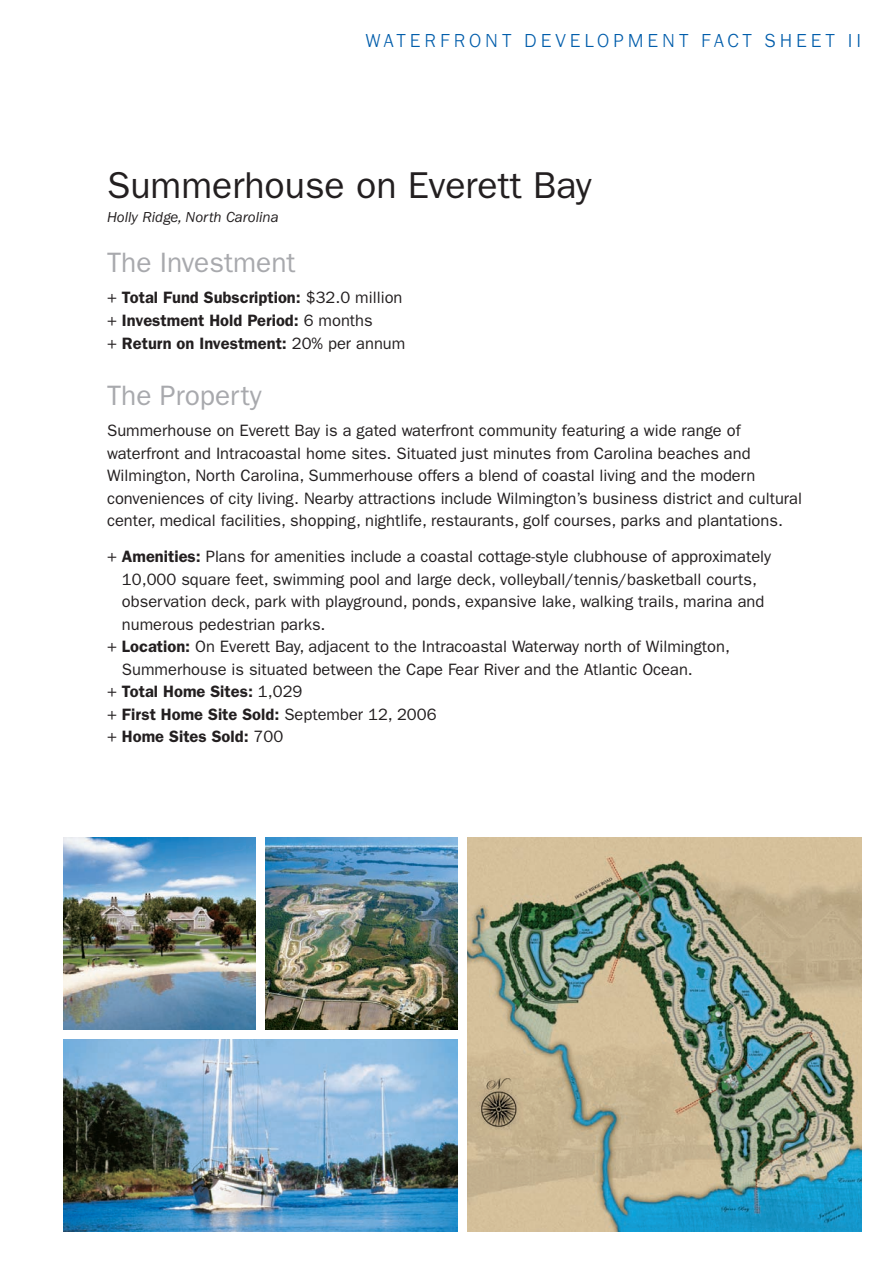
<style>
.page{position:relative;width:893px;height:1263px;background:#fff}
.page>*{position:absolute;margin:0;border:0;box-sizing:border-box;transform-origin:0 0}
.t1{font:37.5px "Franklin Gothic";color:#231f20}
.t2{font:28.2px "Franklin Gothic";color:#a8a9ad}
.t3{font:300 19.5px "Franklin Got URWTOT";letter-spacing:.2em;color:#015dab}
.t4{font:16.5px/22.5px "Franklin Gothic";color:#231f20}
.t5{font:600 16.5px/22.5px "Franklin Gothic";color:#231f20}
.t6{font:italic 15px "Franklin Gothic";color:#231f20}
.s1{font-weight:400}
.s2{font-weight:600}
</style>
<div class="page">
<img style="left:468px;top:838px;width:393px;height:393px">
<img style="left:64px;top:838px;width:191px;height:191px">
<img style="left:266px;top:838px;width:191px;height:191px">
<img style="left:64px;top:1040px;width:393px;height:191px">
<p class="t3" style="left:365px;top:29px;width:235px">WAT ERFRONT DEVELOPM</p>
<p class="t3" style="left:647px;top:29px;width:93px">ENT FACT</p>
<p class="t3" style="left:765px;top:29px;width:98px">SHEET II</p>
<h1 class="t1" style="left:107px;top:164px;width:486px">Summerhouse on Everett Bay</h1>
<p class="t6" style="left:107px;top:209px;width:173px">Holly Ridge, North Carolina</p>
<h2 class="t2" style="left:107px;top:246px;width:190px">The I nvestment</h2>
<p class="t5" style="left:107px;top:287px;width:300px"><span class="s1">+</span> Total Fund Subscription: <span class="s1">$32.0 million +</span> Investment Hold Period: <span class="s1">6 months<br>+</span> Return on Investment: <span class="s1">20% per annum</span></p>
<h2 class="t2" style="left:107px;top:379px;width:156px">The Property</h2>
<p class="t4" style="left:107px;top:419px;width:696px">Summerhouse on Everett Bay is a gated waterfront community featuring a wide range of waterfront and I ntracoastal home sites. Situated just minutes from Carolina beaches and Wilmington, North Carolina, Summerhouse offers a blend of coastal living and the modern conveniences of city living. Nearby attractions include Wilmington’s business district and cultural center, medical facilities, shopping, nightlife, restaurants, golf courses, parks and plantations.</p>
<p class="t4" style="left:107px;top:546px;width:666px">+ <span class="s2">Amenities:</span> Plans for amenities include a coastal cottage-style clubhouse of approximately</p>
<p class="t4" style="left:122px;top:568px;width:637px">10,000 square feet, swimming pool and large deck, volleyball/tennis/basketball courts,</p>
<p class="t4" style="left:122px;top:591px;width:644px">observation deck, park with playground, ponds, expansive lake, walking trails, marina and</p>
<p class="t4" style="left:122px;top:613px;width:205px">numerous pedestrian parks.</p>
<p class="t4" style="left:107px;top:636px;width:624px">+ <span class="s2">Location:</span> On Everett Bay, adjacent to the I ntracoastal Waterway north of Wilmington,</p>
<p class="t4" style="left:122px;top:658px;width:572px">Summerhouse is situated between the Cape Fear River and the Atlantic Ocean.</p>
<p class="t5" style="left:107px;top:680px;width:197px"><span class="s1">+</span> Total Home Sites: <span class="s1">1,029</span></p>
<p class="t5" style="left:107px;top:703px;width:331px"><span class="s1">+</span> First Home Site Sold: <span class="s1">September 12, 2006</span></p>
<p class="t5" style="left:107px;top:725px;width:178px"><span class="s1">+</span> Home Sites Sold: <span class="s1">700</span></p>
</div>
